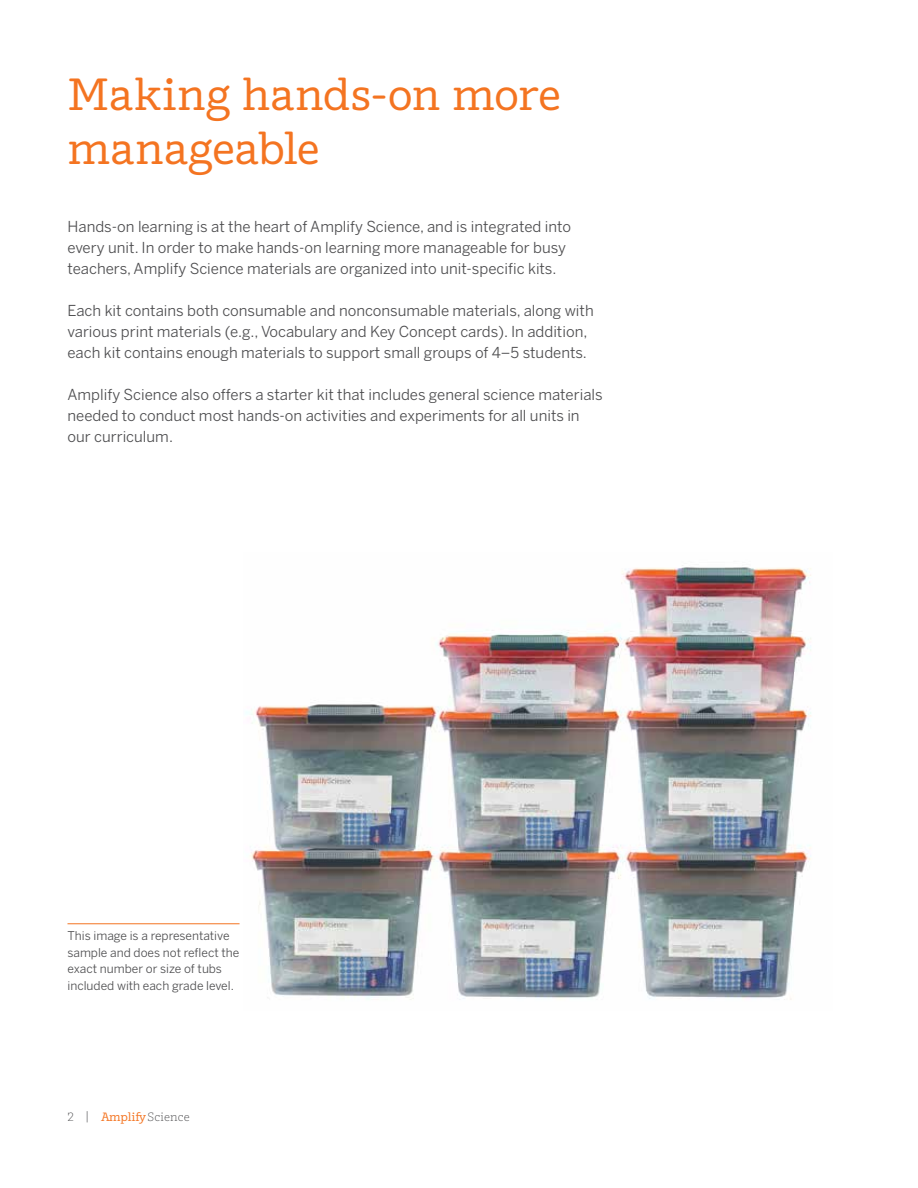
<style>
.page{position:relative;width:918px;height:1188px;background:#fff}
.page>*{position:absolute;margin:0;border:0;box-sizing:border-box;transform-origin:0 0}
.t1{font:45px/54px "Amplify";letter-spacing:-.005em;color:#f47421}
.t2{font:15px/21px "Benton Sans";color:#4d4d4f}
.t3{font:12px/16.5px "Benton Sans";color:#4d4d4f}
.t4{font:300 12px "Amplify";letter-spacing:.015em;color:#4d4d4f}
.s1{color:#f47421}
</style>
<div class="page">
<img style="left:245px;top:565px;width:566px;height:435px">
<hr style="left:68px;top:923px;width:172px;height:1px;background:#f47421">
<h1 class="t1" style="left:68px;top:68px;width:495px">Making hands-on more manageable</h1>
<p class="t2" style="left:68px;top:217px;width:505px">Hands-on learning is at the heart of Amplify Science, and is integrated into every unit. In order to make hands-on learning more manageable for busy teachers, Amplify Science materials are organized into unit-specific kits.</p>
<p class="t2" style="left:68px;top:301px;width:528px">Each kit contains both consumable and nonconsumable materials, along with various print materials (e.g., Vocabulary and Key Concept cards). In addition, each kit contains enough materials to support small groups of 4–5 students.</p>
<p class="t2" style="left:68px;top:385px;width:537px">Amplify Science also offers a starter kit that includes general science materials needed to conduct most hands-on activities and experiments for all units in our curriculum.</p>
<p class="t3" style="left:68px;top:928px;width:173px">This image is a representative sample and does not reflect the exact number or size of tubs included with each grade level.</p>
<p class="t4" style="left:68px;top:1109px;width:124px">2 | <span class="s1">(logo}</span>Science</p>
</div>
